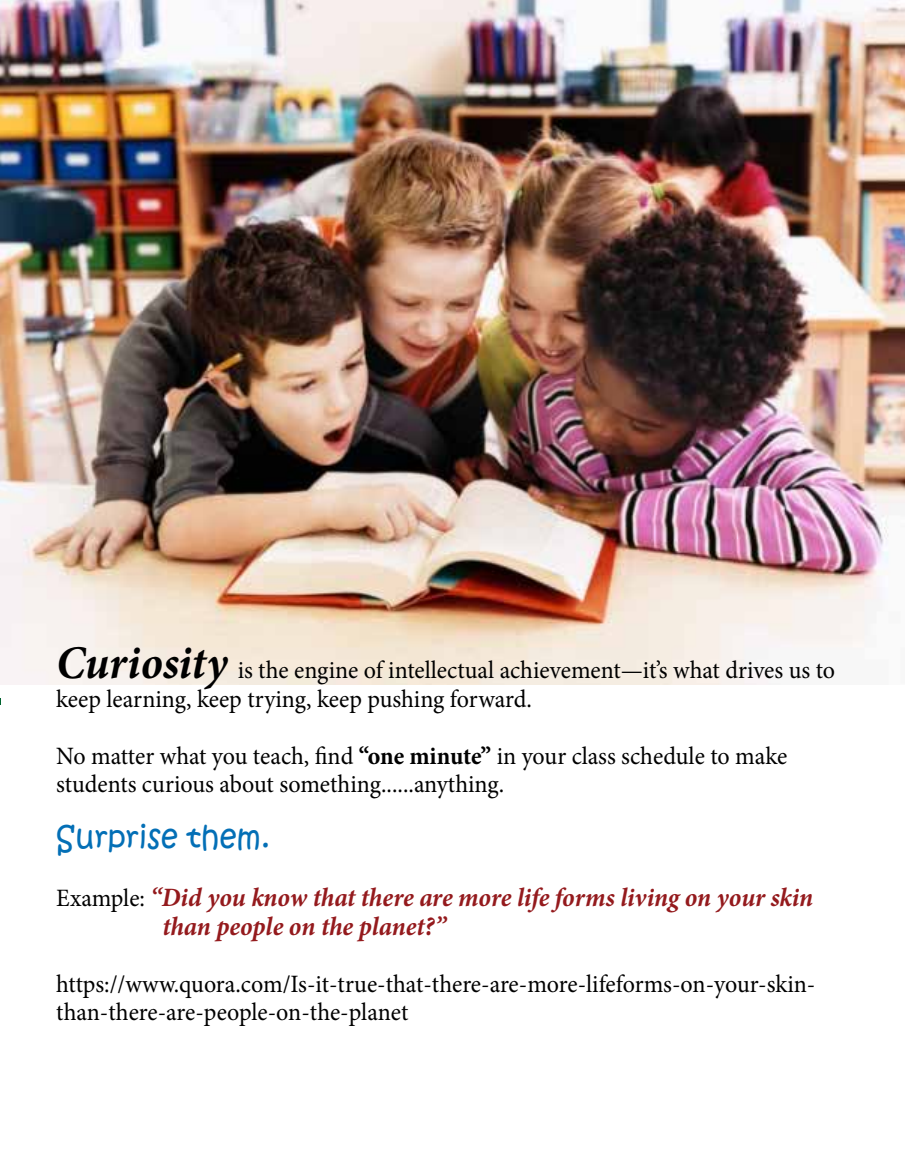
<style>
.page{position:relative;width:905px;height:1175px;background:#fff}
.page>*{position:absolute;margin:0;border:0;box-sizing:border-box;transform-origin:0 0}
.t1{font:31.2px "Kristen ITC";color:#036fb6;scale:.96 1}
.t2{font:italic 700 26.55px/28.5px "Minion Pro";letter-spacing:-.005em;color:#941a1d;scale:.96 1}
.t3{font:24.9px/28.5px "Minion Pro";letter-spacing:-.005em;color:#000;scale:.96 1}
.s1{font-weight:700;font-style:italic;font-size:46.8px}
.s2{font-weight:700}
.s3{font-weight:400;font-style:normal;font-size:24.9px;color:#000}
</style>
<div class="page">
<img style="left:1px;top:0;width:903px;height:684px">
<p class="t3" style="left:56px;top:656px;width:812px"><span class="s1">Curiosity</span> is the engine of intellectual achievement—it’s what drives us to keep learning, keep trying, keep pushing forward.</p>
<p class="t3" style="left:56px;top:741px;width:763px">No matter what you teach, find <span class="s2">“one minute”</span> in your class schedule to make students curious about something......anything.</p>
<p class="t1" style="left:56px;top:817px;width:224px">Surprise them.</p>
<p class="t2" style="left:162px;top:883px;width:679px;text-indent:-106px"><span class="s3">Example:</span> “Did you know that there are more life forms living on your skin than people on the planet?”</p>
<p class="t3" style="left:56px;top:969px;width:792px">https://www.quora.com/Is-it-true-that-there-are-more-lifeforms-on-your-skin&shy;than-there-are-people-on-the-planet</p>
</div>
